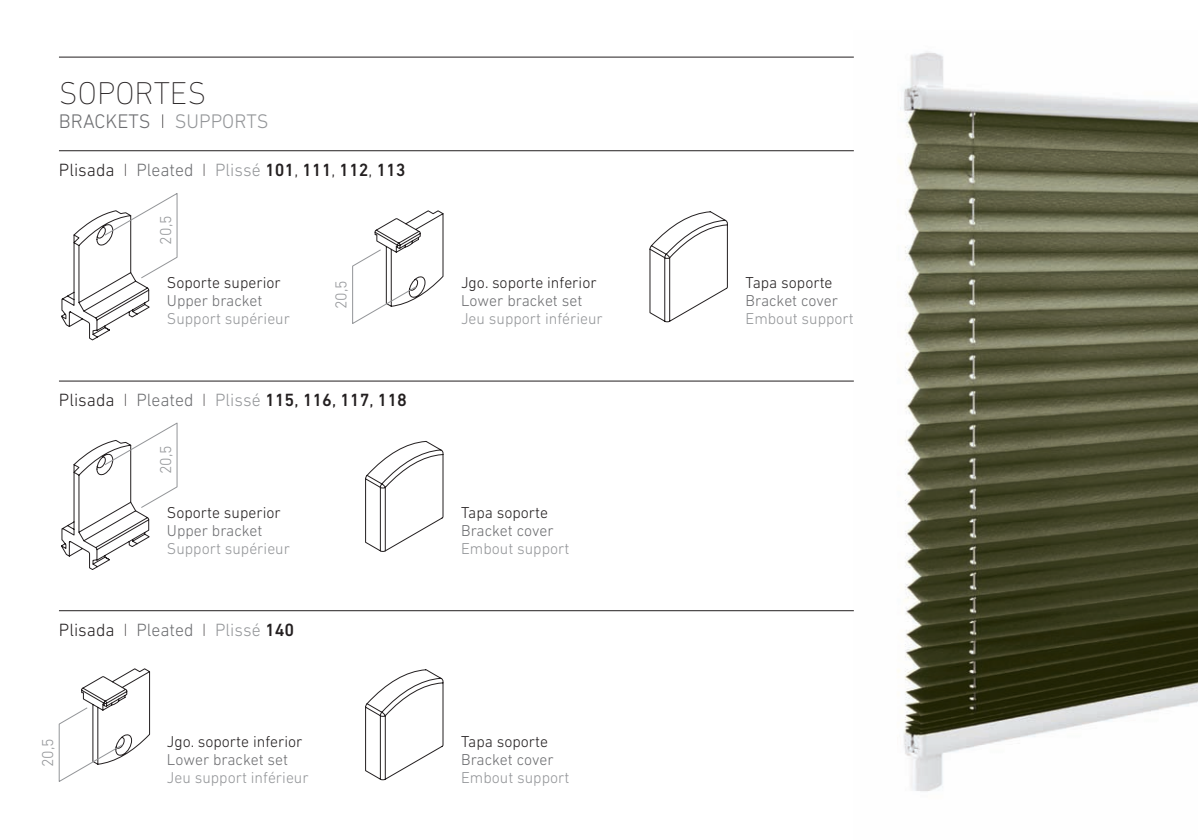
<style>
.page{position:relative;width:1198px;height:840px;background:#fff}
.page>*{position:absolute;margin:0;border:0;box-sizing:border-box;transform-origin:0 0}
.t1{font:200 32px "DIN Next LT Pro";color:#231f20}
.t2{font:300 20px "DIN Next LT Pro";color:#6c6d70}
.t3{font:500 18px "DIN Next LT Pro";color:#231f20}
.t4{font:300 18px "DIN Next LT Pro";color:#231f20}
.t5{font:300 16px "DIN Next LT Pro";color:#939598}
.t6{font:300 16px "DIN Next LT Pro";color:#231f20}
.t7{font:300 16px "DIN Next LT Pro";color:#6c6d70}
.s1{font-weight:200;color:#231f20}
.s2{color:#939598}
.s3{font-weight:300}
.s4{font-weight:200}
.s5{font-weight:300;color:#6c6d70}
.s6{font-weight:300;color:#939598}
.s7{font-weight:400}
.s8{color:#6c6d70}
.s9{font-weight:500}
</style>
<div class="page">
<img style="left:898px;top:52px;width:300px;height:740px">
<svg style="left:61px;top:193px;width:117px;height:148px"></svg>
<svg style="left:352px;top:210px;width:92px;height:114px"></svg>
<svg style="left:649px;top:211px;width:79px;height:111px"></svg>
<svg style="left:61px;top:422px;width:117px;height:148px"></svg>
<svg style="left:365px;top:441px;width:79px;height:111px"></svg>
<svg style="left:59px;top:668px;width:92px;height:113px"></svg>
<svg style="left:365px;top:669px;width:79px;height:111px"></svg>
<hr style="left:59px;top:57px;width:795px;height:1px;background:#231f20">
<hr style="left:59px;top:380px;width:795px;height:1px;background:#231f20">
<hr style="left:59px;top:150px;width:795px;height:1px;background:#231f20">
<hr style="left:59px;top:610px;width:795px;height:1px;background:#231f20">
<h1 class="t1" style="left:59px;top:75px;width:149px">SOPORTES</h1>
<p class="t2" style="left:59px;top:109px;width:211px">BRACKETS <span class="s1">I</span> <span class="s2">SUPPORTS</span></p>
<p class="t3" style="left:59px;top:159px;width:348px"><span class="s3">Plisada</span> <span class="s4">I</span> <span class="s5">Pleated</span> <span class="s4">I</span> <span class="s6">Plissé</span> 101<span class="s3">,</span> 111<span class="s3">,</span> 112<span class="s3">,</span> 113</p>
<p class="t5" style="left:156px;top:244px;width:30px;rotate:-90deg">20,5</p>
<p class="t6" style="left:167px;top:273px;width:115px">Soporte superior</p>
<p class="t7" style="left:167px;top:291px;width:97px">Upper bracket</p>
<p class="t5" style="left:167px;top:309px;width:125px">Support supérieur</p>
<p class="t5" style="left:332px;top:309px;width:30px;rotate:-90deg">20,5</p>
<p class="t3" style="left:59px;top:389px;width:349px"><span class="s3">Plisada</span> <span class="s4">I</span> <span class="s5">Pleated</span> <span class="s4">I</span> <span class="s6">Plissé</span> 115<span class="s7">,</span> 116<span class="s7">,</span> 117<span class="s7">,</span> 118</p>
<p class="t5" style="left:156px;top:474px;width:30px;rotate:-90deg">20,5</p>
<p class="t6" style="left:167px;top:502px;width:115px">Soporte superior</p>
<p class="t7" style="left:167px;top:520px;width:97px">Upper bracket</p>
<p class="t5" style="left:167px;top:538px;width:125px">Support supérieur</p>
<p class="t4" style="left:59px;top:619px;width:237px">Plisada <span class="s4">I</span> <span class="s8">Pleated</span> <span class="s4">I</span> <span class="s2">Plissé</span> <span class="s9">140</span></p>
<p class="t5" style="left:39px;top:766px;width:30px;rotate:-90deg">20,5</p>
<p class="t6" style="left:167px;top:732px;width:137px">Jgo. soporte inferior</p>
<p class="t7" style="left:167px;top:750px;width:123px">Lower bracket set</p>
<p class="t5" style="left:167px;top:768px;width:143px">Jeu support inférieur</p>
<p class="t6" style="left:461px;top:273px;width:137px">Jgo. soporte inferior</p>
<p class="t7" style="left:461px;top:291px;width:123px">Lower bracket set</p>
<p class="t5" style="left:461px;top:309px;width:143px">Jeu support inférieur</p>
<p class="t6" style="left:461px;top:502px;width:88px">Tapa soporte</p>
<p class="t7" style="left:461px;top:520px;width:94px">Bracket cover</p>
<p class="t5" style="left:461px;top:538px;width:110px">Embout support</p>
<p class="t6" style="left:461px;top:732px;width:88px">Tapa soporte</p>
<p class="t7" style="left:461px;top:750px;width:94px">Bracket cover</p>
<p class="t5" style="left:461px;top:768px;width:110px">Embout support</p>
<p class="t6" style="left:746px;top:273px;width:88px">Tapa soporte</p>
<p class="t7" style="left:746px;top:291px;width:94px">Bracket cover</p>
<p class="t5" style="left:746px;top:309px;width:110px">Embout support</p>
</div>
